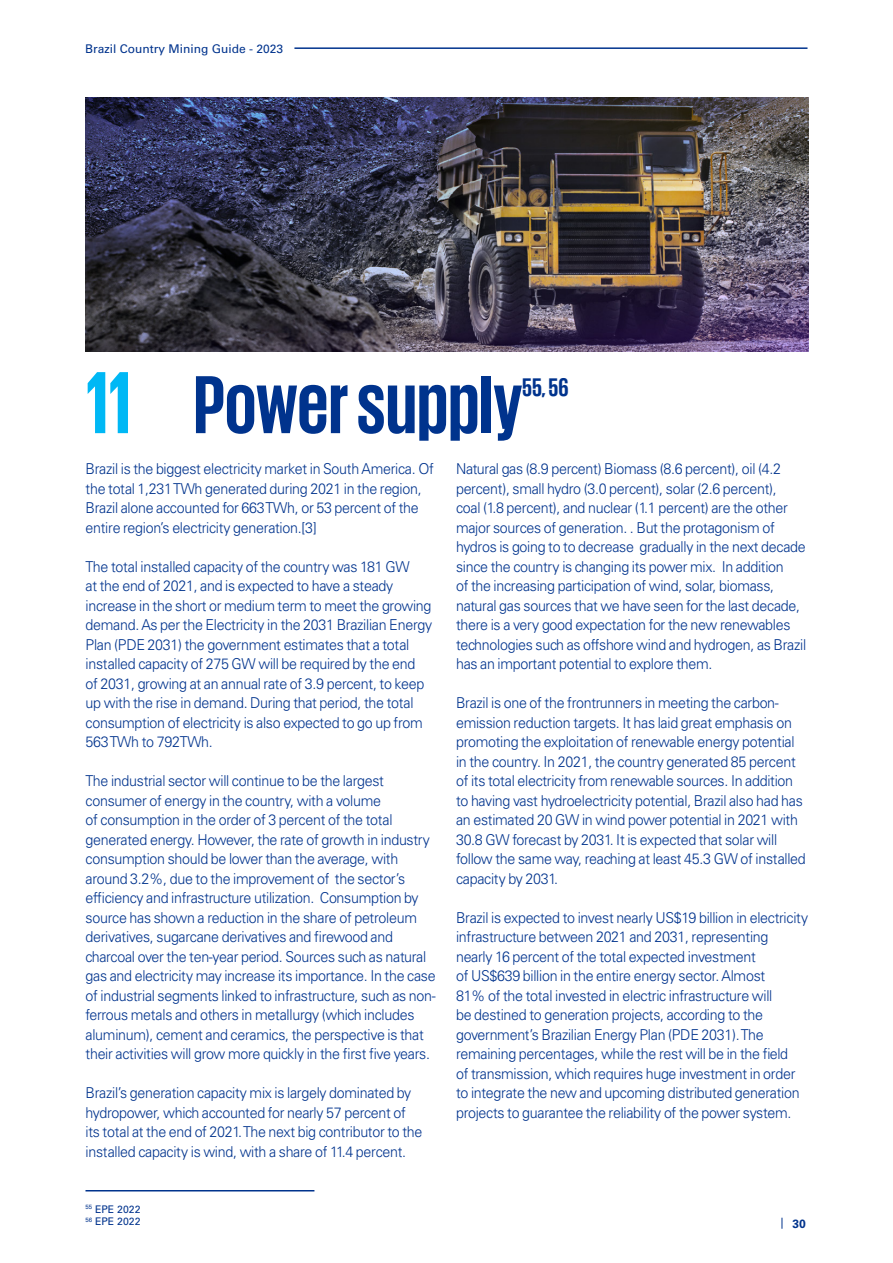
<style>
.page{position:relative;width:893px;height:1263px;background:#fff}
.page>*{position:absolute;margin:0;border:0;box-sizing:border-box;transform-origin:0 0}
.t1{font:700 84px "KPMG";color:#00338d}
.t2{font:700 26.25px "KPMG";color:#00338d}
.t3{font:300 15px/19.5px "Univers LT Std";letter-spacing:-.02em;color:#00338d;scale:.95 1}
.t4{font:12px "Univers LT Std";color:#00338d}
.t5{font:700 12px "Univers LT Std";color:#00338d}
.t6{font:10.5px/12.6px "Univers LT Std";color:#00338d}
.s1{font-size:90px;color:#00b8f5}
</style>
<div class="page">
<hr style="left:294px;top:47px;width:513px;height:2px;background:#00338d">
<hr style="left:85px;top:1190px;width:229px;height:1px;background:#00338d">
<img style="left:86px;top:97px;width:722px;height:254px">
<p class="t4" style="left:85px;top:41px;width:200px">Brazil Country Mining Guide - 2023</p>
<h1 class="t1" style="left:86px;top:362px;width:438px"><span class="s1">11</span> Power supply</h1>
<h2 class="t2" style="left:522px;top:374px;width:48px">55, 56</h2>
<p class="t3" style="left:86px;top:459px;width:368px">Brazil is the biggest electricity market in South America. Of the total 1,231 TWh generated during 2021 in the region, Brazil alone accounted for 663 TWh, or 53 percent of the entire region’s electricity generation.[3]</p>
<p class="t3" style="left:86px;top:556px;width:366px">The total installed capacity of the country was 181 GW<br>at the end of 2021, and is expected to have a steady increase in the short or medium term to meet the growing demand. As per the Electricity in the 2031 Brazilian Energy Plan (PDE 2031) the government estimates that a total installed capacity of 275 GW will be required by the end<br>of 2031, growing at an annual rate of 3.9 percent, to keep up with the rise in demand. During that period, the total consumption of electricity is also expected to go up from 563 TWh to 792TWh.</p>
<p class="t3" style="left:86px;top:771px;width:370px">The industrial sector will continue to be the largest consumer of energy in the country, with a volume<br>of consumption in the order of 3 percent of the total generated energy. However, the rate of growth in industry consumption should be lower than the average, with around 3.2%, due to the improvement of the sector’s efficiency and infrastructure utilization. Consumption by source has shown a reduction in the share of petroleum derivatives, sugarcane derivatives and firewood and charcoal over the ten-year period. Sources such as natural gas and electricity may increase its importance. In the case of industrial segments linked to infrastructure, such as non&shy;ferrous metals and others in metallurgy (which includes aluminum), cement and ceramics, the perspective is that their activities will grow more quickly in the first five years.</p>
<p class="t3" style="left:86px;top:1083px;width:356px">Brazil’s generation capacity mix is largely dominated by hydropower, which accounted for nearly 57 percent of its total at the end of 2021. The next big contributor to the installed capacity is wind, with a share of 11.4 percent.</p>
<p class="t3" style="left:456px;top:459px;width:370px">Natural gas (8.9 percent) Biomass (8.6 percent), oil (4.2 percent), small hydro (3.0 percent), solar (2.6 percent),<br>coal (1.8 percent), and nuclear (1.1 percent) are the other major sources of generation. . But the protagonism of hydros is going to to decrease gradually in the next decade since the country is changing its power mix. In addition<br>of the increasing participation of wind, solar, biomass, natural gas sources that we have seen for the last decade, there is a very good expectation for the new renewables technologies such as offshore wind and hydrogen, as Brazil has an important potential to explore them.</p>
<p class="t3" style="left:456px;top:693px;width:370px">Brazil is one of the frontrunners in meeting the carbon&shy;emission reduction targets. It has laid great emphasis on promoting the exploitation of renewable energy potential in the country. In 2021, the country generated 85 percent of its total electricity from renewable sources. In addition to having vast hydroelectricity potential, Brazil also had has an estimated 20 GW in wind power potential in 2021 with 30.8 GW forecast by 2031. It is expected that solar will follow the same way, reaching at least 45.3 GW of installed capacity by 2031.</p>
<p class="t3" style="left:456px;top:907px;width:372px">Brazil is expected to invest nearly US$19 billion in electricity infrastructure between 2021 and 2031, representing nearly 16 percent of the total expected investment<br>of US$639 billion in the entire energy sector. Almost<br>81% of the total invested in electric infrastructure will<br>be destined to generation projects, according to the government’s Brazilian Energy Plan (PDE 2031). The remaining percentages, while the rest will be in the field<br>of transmission, which requires huge investment in order to integrate the new and upcoming distributed generation projects to guarantee the reliability of the power system.</p>
<p class="t6" style="left:85px;top:1202px;width:57px"><sup>55</sup> EPE 2022<br><sup>56</sup> EPE 2022</p>
<p class="t5" style="left:793px;top:1216px;width:15px">30</p>
</div>
